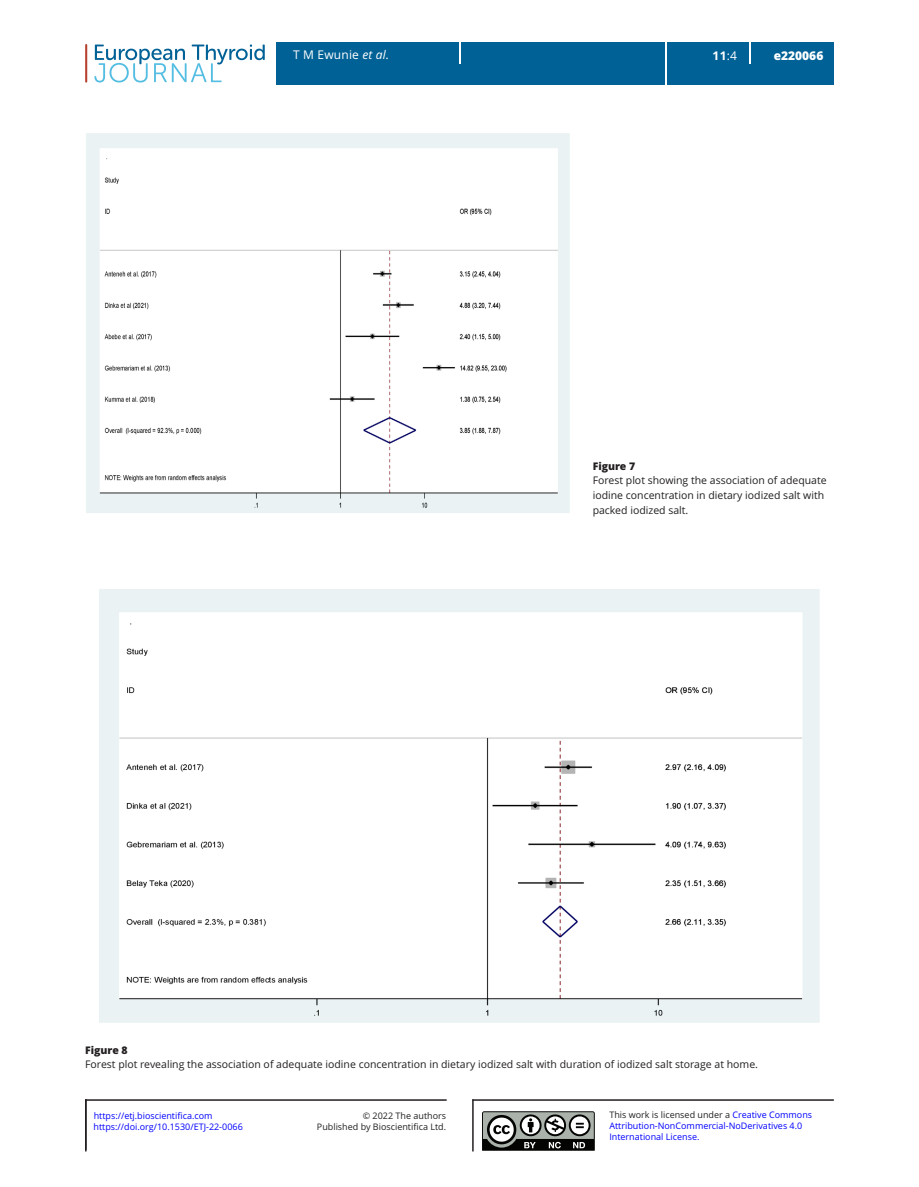
<style>
.page{position:relative;width:919px;height:1187px;background:#fff}
.page>*{position:absolute;margin:0;border:0;box-sizing:border-box;transform-origin:0 0}
.t1{font:12px "Open Sans";letter-spacing:.015em;color:#fff}
.t2{font:800 12px "Open Sans";color:#fff}
.t3{font:700 12px "Open Sans";color:#fff}
.FC{font:10.5px/14.7px "Open Sans";color:#231f20}
.FC-2{font:800 10.5px "Open Sans";color:#231f20}
.t4{font:9px/11.2px "Open Sans";color:#00f}
.t5{font:9px "Open Sans";color:#231f20}
.s1{font-style:italic}
.s2{font-weight:400}
.s3{color:#231f20}
</style>
<div class="page">
<div style="left:276px;top:42px;width:557px;height:43px;background:#006196"></div>
<svg style="left:94px;top:45px;width:171px;height:37px"></svg>
<hr style="left:85px;top:44px;width:2px;height:39px;background:#b7402f">
<svg style="left:459px;top:42px;width:1px;height:22px"></svg>
<hr style="left:665px;top:42px;width:1px;height:43px;background:#fff">
<svg style="left:749px;top:42px;width:1px;height:22px"></svg>
<img style="left:86px;top:133px;width:484px;height:380px">
<img style="left:99px;top:589px;width:721px;height:434px">
<svg style="left:482px;top:1111px;width:113px;height:40px"></svg>
<hr style="left:85px;top:1099px;width:361px;height:1px;background:#231f20">
<hr style="left:85px;top:1099px;width:2px;height:52px;background:#231f20">
<hr style="left:472px;top:1099px;width:1px;height:52px;background:#231f20">
<hr style="left:472px;top:1099px;width:361px;height:1px;background:#231f20">
<p class="t1" style="left:293px;top:47px;width:97px">T M Ewunie <span class="s1">et al.</span></p>
<p class="t3" style="left:712px;top:47px;width:26px">11<span class="s2">:4</span></p>
<p class="t2" style="left:773px;top:46px;width:51px">e220066</p>
<p class="FC-2" style="left:592px;top:458px;width:44px">Figure 7</p>
<p class="FC" style="left:592px;top:473px;width:235px">Forest plot showing the association of adequate iodine concentration in dietary iodized salt with packed iodized salt.</p>
<p class="FC-2" style="left:85px;top:1041px;width:44px">Figure 8</p>
<p class="FC" style="left:85px;top:1056px;width:674px">Forest plot revealing the association of adequate iodine concentration in dietary iodized salt with duration of iodized salt storage at home.</p>
<p class="t4" style="left:94px;top:1109px;width:120px">https://etj.bioscientifica.com</p>
<p class="t5" style="left:363px;top:1109px;width:85px">© 2022 The authors</p>
<p class="t4" style="left:93px;top:1121px;width:151px">https://doi.org/10.1530/ETJ-22-0066</p>
<p class="t5" style="left:317px;top:1120px;width:131px">Published by Bioscientifica Ltd.</p>
<p class="t4" style="left:609px;top:1108px;width:204px"><span class="s3">This work is licensed under a</span> Creative Commons<br>Attribution-NonCommercial-NoDerivatives 4.0<br>International License.</p>
</div>
